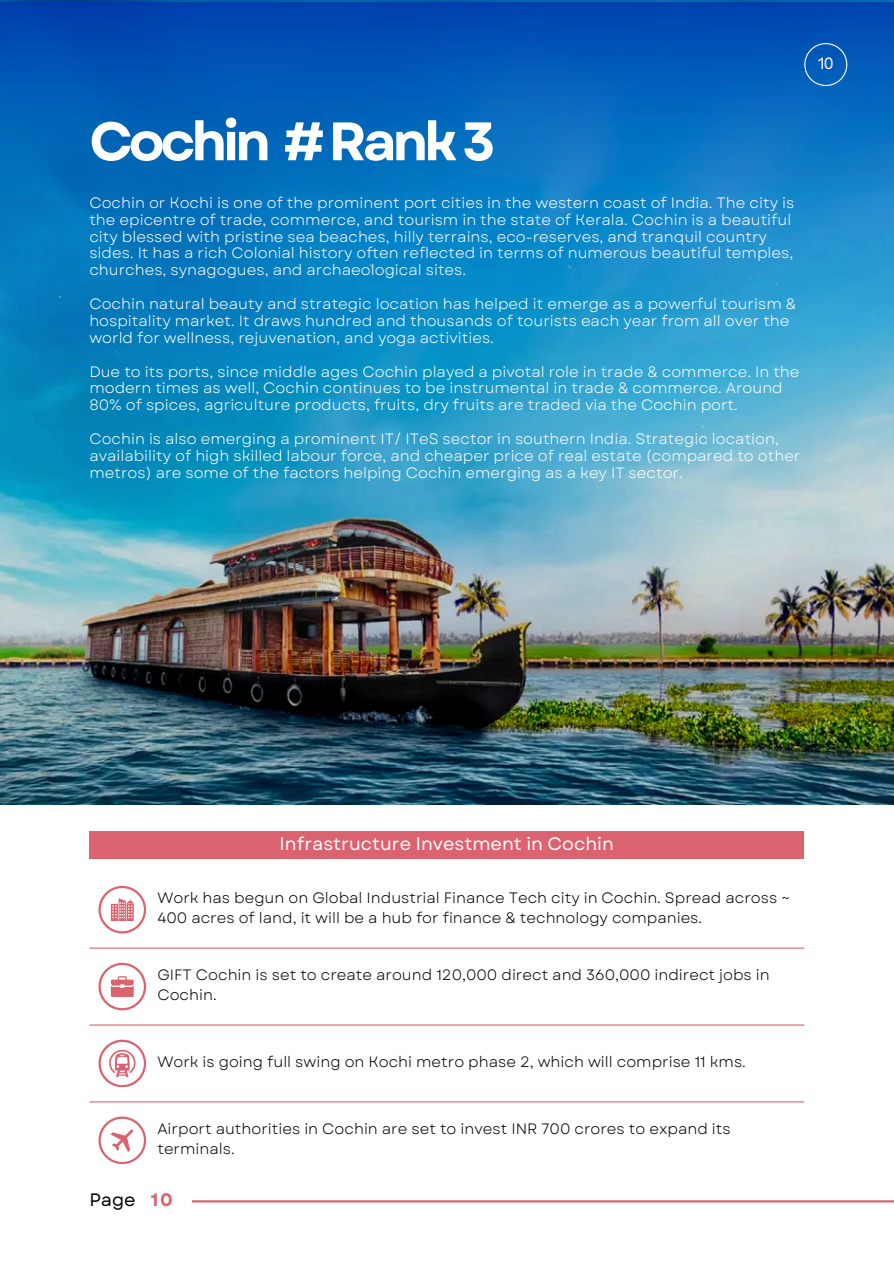
<style>
.page{position:relative;width:894px;height:1264px;background:#fff}
.page>*{position:absolute;margin:0;border:0;box-sizing:border-box;transform-origin:0 0}
.t1{font:700 54px "Garet";letter-spacing:-.08em;color:#fff}
.t2{font:18px "Garet";color:#fff}
.t3{font:18px "Garet";color:#000}
.t4{font:700 18px "Garet";color:#db636f}
.t5{font:15px/16.8px "Garet";color:#fff}
.t6{font:15px/20.2px "Garet";color:#000}
.t7{font:15px "Open Sauce One";color:#fff}
</style>
<div class="page">
<img style="left:0;top:0;width:893px;height:804px">
<img style="left:0;top:3px;width:893px;height:723px">
<svg style="left:804px;top:43px;width:42px;height:43px;background:#1567bd"></svg>
<hr style="left:192px;top:1200px;width:701px;height:2px;background:#db636f">
<hr style="left:89px;top:947px;width:715px;height:1px;background:#db636f">
<hr style="left:89px;top:1024px;width:715px;height:1px;background:#db636f">
<hr style="left:89px;top:1101px;width:715px;height:1px;background:#db636f">
<div style="left:89px;top:831px;width:715px;height:27px;background:#db636f"></div>
<svg style="left:98px;top:1039px;width:48px;height:47px"></svg>
<svg style="left:98px;top:1116px;width:48px;height:47px"></svg>
<svg style="left:98px;top:885px;width:48px;height:48px"></svg>
<svg style="left:98px;top:962px;width:48px;height:48px"></svg>
<p class="t7" style="left:817px;top:54px;width:17px">10</p>
<p class="t1" style="left:89px;top:102px;width:407px">Cochin # Rank 3</p>
<p class="t5" style="left:89px;top:194px;width:706px">Cochin or Kochi is one of the prominent port cities in the western coast of India. The city is the epicentre of trade, commerce, and tourism in the state of Kerala. Cochin is a beautiful city blessed with pristine sea beaches, hilly terrains, eco-reserves, and tranquil country sides. It has a rich Colonial history often reflected in terms of numerous beautiful temples, churches, synagogues, and archaeological sites.</p>
<p class="t5" style="left:89px;top:295px;width:708px">Cochin natural beauty and strategic location has helped it emerge as a powerful tourism &amp; hospitality market. It draws hundred and thousands of tourists each year from all over the world for wellness, rejuvenation, and yoga activities.</p>
<p class="t5" style="left:89px;top:363px;width:711px">Due to its ports, since middle ages Cochin played a pivotal role in trade &amp; commerce. In the modern times as well, Cochin continues to be instrumental in trade &amp; commerce. Around<br>80% of spices, agriculture products, fruits, dry fruits are traded via the Cochin port.</p>
<h2 class="t5" style="left:89px;top:430px;width:712px">Cochin is also emerging a prominent IT/ ITeS sector in southern India. Strategic location, availability of high skilled labour force, and cheaper price of real estate (compared to other metros) are some of the factors helping Cochin emerging as a key IT sector.</h2>
<p class="t2" style="left:279px;top:831px;width:336px">Infrastructure Investment in Cochin</p>
<p class="t6" style="left:157px;top:887px;width:634px">Work has begun on Global Industrial Finance Tech city in Cochin. Spread across ~<br>400 acres of land, it will be a hub for finance &amp; technology companies.</p>
<p class="t6" style="left:157px;top:964px;width:613px">GIFT Cochin is set to create around 120,000 direct and 360,000 indirect jobs in<br>Cochin.</p>
<p class="t6" style="left:157px;top:1051px;width:590px">Work is going full swing on Kochi metro phase 2, which will comprise 11 kms.</p>
<h1 class="t6" style="left:157px;top:1118px;width:574px">Airport authorities in Cochin are set to invest INR 700 crores to expand its terminals.</h1>
<p class="t3" style="left:89px;top:1186px;width:48px">Page</p>
<p class="t4" style="left:151px;top:1186px;width:24px">10</p>
</div>
